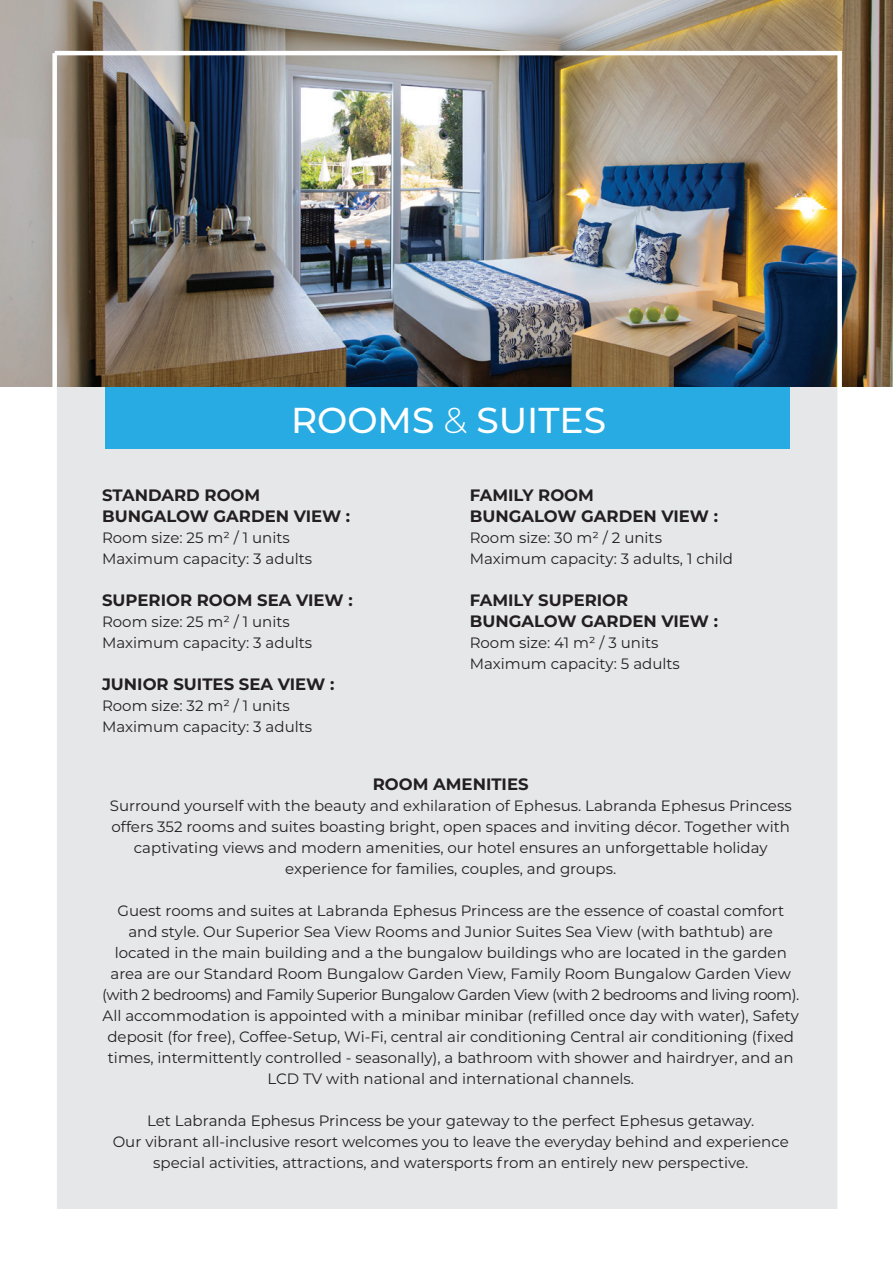
<style>
.page{position:relative;width:893px;height:1263px;background:#fff}
.page>*{position:absolute;margin:0;border:0;box-sizing:border-box;transform-origin:0 0}
.t1{font:500 36px "Montserrat";color:#fff}
.t2{font:700 16.5px/21px "Montserrat";color:#231f20}
.t3{font:15px/21px "Montserrat";color:#231f20}
.s1{font-weight:300}
</style>
<div class="page">
<div style="left:57px;top:376px;width:782px;height:833px;background:#e6e7e9"></div>
<div style="left:105px;top:387px;width:684px;height:61px;background:#27abe2"></div>
<img style="left:0;top:0;width:893px;height:387px">
<div style="left:52px;top:53px;width:5px;height:1169px;background:#fff"></div>
<hr style="left:55px;top:51px;width:787px;height:4px;background:#fff">
<div style="left:837px;top:53px;width:5px;height:1169px;background:#fff"></div>
<h1 class="t1" style="left:291px;top:395px;width:317px">ROOMS <span class="s1">&amp;</span> SUITES</h1>
<p class="t2" style="left:102px;top:484px;width:250px">STANDARD ROOM<br>BUNGALOW GARDEN VIEW :</p>
<p class="t3" style="left:102px;top:526px;width:212px">Room size: 25 m² / 1 units<br>Maximum capacity: 3 adults</p>
<p class="t2" style="left:102px;top:589px;width:252px">SUPERIOR ROOM SEA VIEW :</p>
<p class="t3" style="left:102px;top:610px;width:212px">Room size: 25 m² / 1 units<br>Maximum capacity: 3 adults</p>
<p class="t2" style="left:102px;top:673px;width:234px">JUNIOR SUITES SEA VIEW :</p>
<p class="t3" style="left:102px;top:694px;width:212px">Room size: 32 m² / 1 units<br>Maximum capacity: 3 adults</p>
<p class="t2" style="left:470px;top:484px;width:250px">FAMILY ROOM<br>BUNGALOW GARDEN VIEW :</p>
<p class="t3" style="left:470px;top:526px;width:265px">Room size: 30 m² / 2 units<br>Maximum capacity: 3 adults, 1 child</p>
<p class="t2" style="left:470px;top:589px;width:250px">FAMILY SUPERIOR<br>BUNGALOW GARDEN VIEW :</p>
<p class="t3" style="left:470px;top:631px;width:212px">Room size: 41 m² / 3 units<br>Maximum capacity: 5 adults</p>
<p class="t2" style="left:373px;top:772px;width:157px">ROOM AMENITIES</p>
<p class="t3" style="left:110px;top:794px;width:683px;text-align:center">Surround yourself with the beauty and exhilaration of Ephesus. Labranda Ephesus Princess offers 352 rooms and suites boasting bright, open spaces and inviting décor. Together with captivating views and modern amenities, our hotel ensures an unforgettable holiday experience for families, couples, and groups.</p>
<p class="t3" style="left:102px;top:899px;width:699px;text-align:center">Guest rooms and suites at Labranda Ephesus Princess are the essence of coastal comfort and style. Our Superior Sea View Rooms and Junior Suites Sea View (with bathtub) are located in the main building and a the bungalow buildings who are located in the garden area are our Standard Room Bungalow Garden View, Family Room Bungalow Garden View (with 2 bedrooms) and Family Superior Bungalow Garden View (with 2 bedrooms and living room).<br>All accommodation is appointed with a minibar minibar (refilled once day with water), Safety deposit (for free), Coffee-Setup, Wi-Fi, central air conditioning Central air conditioning (fixed times, intermittently controlled - seasonally), a bathroom with shower and hairdryer, and an LCD TV with national and international channels.</p>
<p class="t3" style="left:113px;top:1109px;width:677px;text-align:center">Let Labranda Ephesus Princess be your gateway to the perfect Ephesus getaway.<br>Our vibrant all-inclusive resort welcomes you to leave the everyday behind and experience special activities, attractions, and watersports from an entirely new perspective.</p>
</div>
